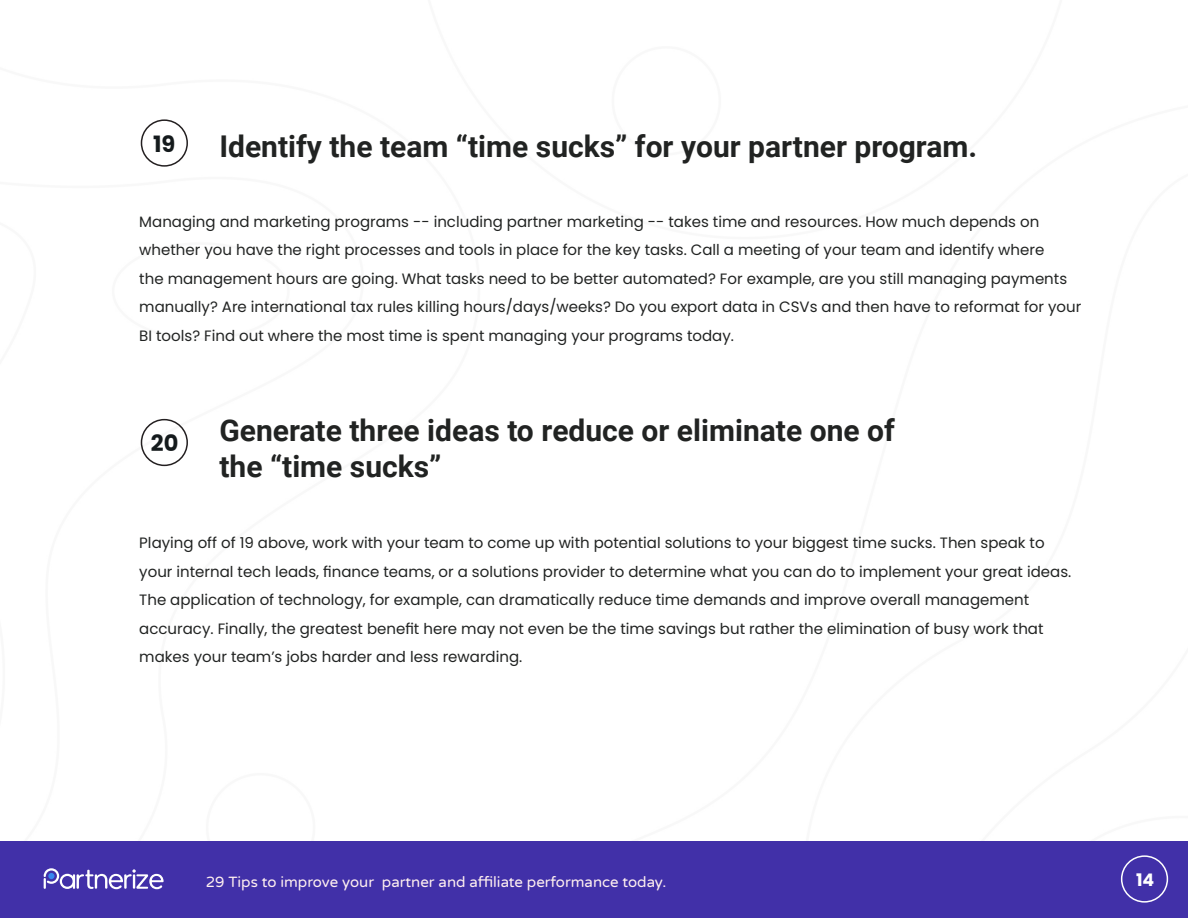
<style>
.page{position:relative;width:1188px;height:918px;background:#fff}
.page>*{position:absolute;margin:0;border:0;box-sizing:border-box;transform-origin:0 0}
.t1{font:700 30px "Roboto";color:#212322}
.t2{font:700 22.5px "Poppins";color:#141a1c}
.t3{font:700 17.25px "Poppins";color:#fff}
.t4{font:15px/28.5px "Poppins";color:#212322}
.t5{font:15px "Varela Round";color:#fff0f0}
</style>
<div class="page">
<div style="left:0;top:842px;width:1188px;height:76px;background:#4130a8"></div>
<div style="left:1121px;top:855px;width:47px;height:48px;border:2px solid #fff;border-radius:50%"></div>
<svg style="left:44px;top:868px;width:120px;height:21px"></svg>
<div style="left:141px;top:119px;width:47px;height:48px;border:2px solid #231f20;border-radius:50%"></div>
<div style="left:141px;top:419px;width:47px;height:47px;border:2px solid #231f20;border-radius:50%"></div>
<p class="t2" style="left:153px;top:131px;width:24px">19</p>
<p class="t1" style="left:219px;top:125px;width:759px">Identify the team “time sucks” for your partner program.</p>
<p class="t4" style="left:139px;top:208px;width:944px">Managing and marketing programs -- including partner marketing -- takes time and resources. How much depends on whether you have the right processes and tools in place for the key tasks. Call a meeting of your team and identify where<br>the management hours are going. What tasks need to be better automated? For example, are you still managing payments manually? Are international tax rules killing hours/days/weeks? Do you export data in CSVs and then have to reformat for your BI tools? Find out where the most time is spent managing your programs today.</p>
<p class="t2" style="left:151px;top:430px;width:29px">20</p>
<p class="t1" style="left:219px;top:409px;width:677px">Generate three ideas to reduce or eliminate one of</p>
<p class="t1" style="left:219px;top:445px;width:224px">the “time sucks”</p>
<p class="t4" style="left:139px;top:529px;width:907px">Playing off of 19 above, work with your team to come up with potential solutions to your biggest time sucks. Then speak to</p>
<p class="t4" style="left:139px;top:557px;width:934px">your internal tech leads, finance teams, or a solutions provider to determine what you can do to implement your great ideas.<br>The application of technology, for example, can dramatically reduce time demands and improve overall management accuracy. Finally, the greatest benefit here may not even be the time savings but rather the elimination of busy work that makes your team’s jobs harder and less rewarding.</p>
<p class="t5" style="left:206px;top:872px;width:462px">29 Tips to improve your partner and affiliate performance today.</p>
<p class="t3" style="left:1136px;top:870px;width:20px">14</p>
</div>
